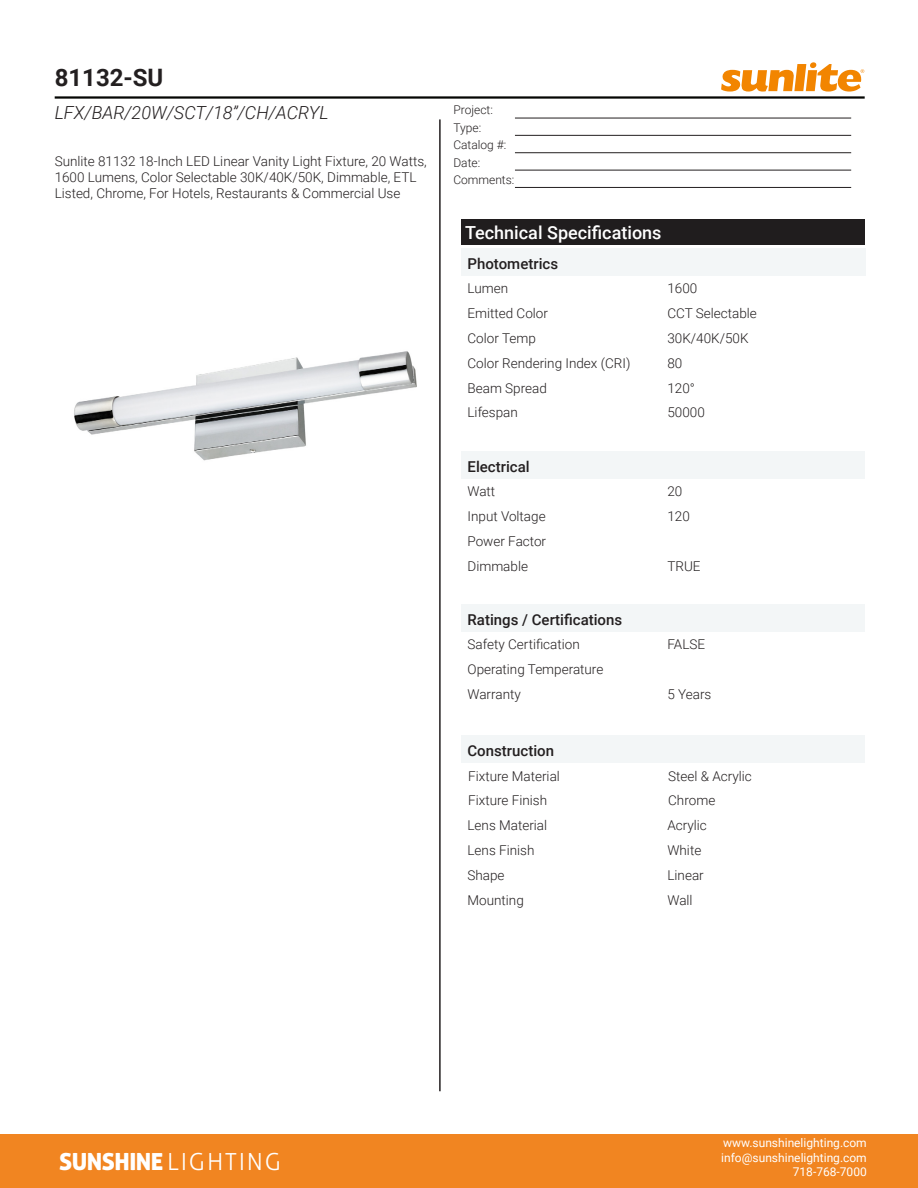
<style>
.page{position:relative;width:918px;height:1188px;background:#fff}
.page>*{position:absolute;margin:0;border:0;box-sizing:border-box;transform-origin:0 0}
.t1{font:700 24px "Roboto";color:#231f20}
.t2{font:23.55px "Aller Display";letter-spacing:-.025em;color:#fff}
.t3{font:italic 300 18px "Roboto";color:#231f20}
.t4{font:500 18px "Roboto";color:#fff}
.t5{font:500 15px "Roboto";color:#231f20}
.t6{font:300 13.5px/16.2px "Roboto";color:#231f20}
.t7{font:12px "Roboto";color:#fff}
.t8{font:300 12px "Roboto";color:#231f20}
.s1{font-family:"Aller";font-weight:300}
</style>
<div class="page">
<hr style="left:55px;top:96px;width:810px;height:3px;background:#040503">
<hr style="left:439px;top:119px;width:2px;height:972px;background:#231f20">
<hr style="left:515px;top:118px;width:336px;height:1px;background:#231f20">
<hr style="left:515px;top:135px;width:336px;height:1px;background:#231f20">
<hr style="left:515px;top:152px;width:336px;height:1px;background:#231f20">
<hr style="left:515px;top:170px;width:336px;height:1px;background:#231f20">
<hr style="left:515px;top:187px;width:336px;height:1px;background:#231f20">
<div style="left:461px;top:219px;width:404px;height:26px;background:#201d1e"></div>
<div style="left:462px;top:249px;width:404px;height:27px;background:#f3f6f7"></div>
<div style="left:462px;top:604px;width:403px;height:28px;background:#f3f6f7"></div>
<div style="left:462px;top:736px;width:403px;height:27px;background:#f3f6f7"></div>
<div style="left:462px;top:452px;width:403px;height:27px;background:#f3f6f7"></div>
<svg style="left:721px;top:62px;width:143px;height:30px"></svg>
<div style="left:1px;top:1134px;width:917px;height:54px;background:#f18521"></div>
<img style="left:74px;top:351px;width:343px;height:110px">
<p class="t1" style="left:55px;top:61px;width:110px">81132-SU</p>
<p class="t3" style="left:55px;top:100px;width:276px">LFX/BAR/20W/SCT/18”/CH/ACRYL</p>
<p class="t8" style="left:453px;top:102px;width:41px">Project:</p>
<p class="t8" style="left:453px;top:119px;width:29px">Type:</p>
<p class="t8" style="left:453px;top:136px;width:54px">Catalog #:</p>
<p class="t8" style="left:453px;top:154px;width:28px">Date:</p>
<p class="t8" style="left:453px;top:171px;width:63px">Comments:</p>
<p class="t6" style="left:55px;top:152px;width:374px">Sunlite 81132 18-Inch LED Linear Vanity Light Fixture, 20 Watts,<br>1600 Lumens, Color Selectable 30K/40K/50K, Dimmable, ETL<br>Listed, Chrome, For Hotels, Restaurants &amp; Commercial Use</p>
<p class="t4" style="left:465px;top:220px;width:198px">Technical Specifications</p>
<p class="t5" style="left:468px;top:253px;width:92px">Photometrics</p>
<p class="t6" style="left:468px;top:280px;width:42px">Lumen</p>
<p class="t6" style="left:667px;top:280px;width:31px">1600</p>
<p class="t6" style="left:468px;top:330px;width:70px">Color Temp</p>
<p class="t6" style="left:667px;top:330px;width:83px">30K/40K/50K</p>
<p class="t6" style="left:468px;top:379px;width:81px">Beam Spread</p>
<p class="t6" style="left:667px;top:379px;width:29px">120°</p>
<p class="t6" style="left:468px;top:305px;width:82px">Emitted Color</p>
<p class="t6" style="left:667px;top:305px;width:91px">CCT Selectable</p>
<p class="t6" style="left:468px;top:354px;width:164px">Color Rendering Index (CRI)</p>
<p class="t6" style="left:667px;top:354px;width:16px">80</p>
<p class="t6" style="left:468px;top:404px;width:52px">Lifespan</p>
<p class="t6" style="left:667px;top:404px;width:39px">50000</p>
<p class="t5" style="left:468px;top:456px;width:64px">Electrical</p>
<p class="t6" style="left:468px;top:483px;width:29px">Watt</p>
<p class="t6" style="left:667px;top:483px;width:16px">20</p>
<p class="t6" style="left:468px;top:533px;width:80px">Power Factor</p>
<p class="t6" style="left:468px;top:508px;width:80px">Input Voltage</p>
<p class="t6" style="left:667px;top:508px;width:24px">120</p>
<p class="t6" style="left:468px;top:557px;width:62px">Dimmable</p>
<p class="t6" style="left:667px;top:557px;width:35px">TRUE</p>
<p class="t5" style="left:468px;top:609px;width:156px">Ratings / Certifications</p>
<p class="t6" style="left:468px;top:636px;width:114px">Safety Certification</p>
<p class="t6" style="left:667px;top:636px;width:39px">FALSE</p>
<p class="t6" style="left:468px;top:661px;width:137px">Operating Temperature</p>
<p class="t6" style="left:468px;top:685px;width:55px">Warranty</p>
<p class="t6" style="left:667px;top:685px;width:46px">5 Years</p>
<p class="t5" style="left:468px;top:740px;width:88px">Construction</p>
<p class="t6" style="left:468px;top:768px;width:93px">Fixture Material</p>
<p class="t6" style="left:668px;top:768px;width:85px">Steel &amp; Acrylic</p>
<p class="t6" style="left:468px;top:817px;width:81px">Lens Material</p>
<p class="t6" style="left:667px;top:817px;width:41px">Acrylic</p>
<p class="t6" style="left:468px;top:866px;width:39px">Shape</p>
<p class="t6" style="left:667px;top:866px;width:38px">Linear</p>
<p class="t6" style="left:468px;top:792px;width:80px">Fixture Finish</p>
<p class="t6" style="left:668px;top:792px;width:49px">Chrome</p>
<p class="t6" style="left:468px;top:841px;width:68px">Lens Finish</p>
<p class="t6" style="left:667px;top:841px;width:35px">White</p>
<p class="t2" style="left:59px;top:1147px;width:223px">SUNSHINE <span class="s1">LIGHTING</span></p>
<p class="t6" style="left:468px;top:891px;width:58px">Mounting</p>
<p class="t6" style="left:667px;top:891px;width:27px">Wall</p>
<p class="t7" style="left:723px;top:1135px;width:145px">www.sunshinelighting.com</p>
<p class="t7" style="left:721px;top:1149px;width:147px">info@sunshinelighting.com</p>
<p class="t7" style="left:793px;top:1163px;width:76px">718-768-7000</p>
</div>
